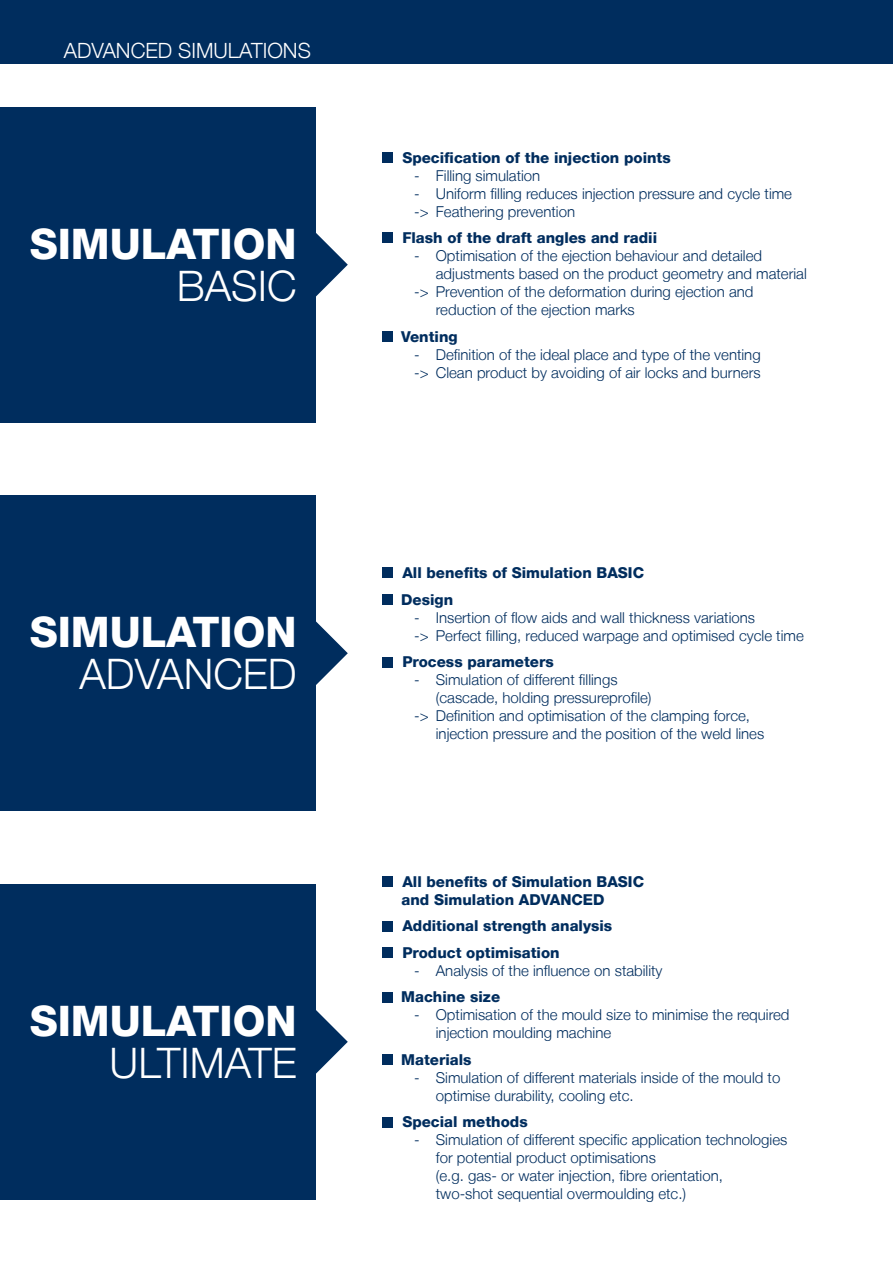
<style>
.page{position:relative;width:893px;height:1263px;background:#fff}
.page>*{position:absolute;margin:0;border:0;box-sizing:border-box;transform-origin:0 0}
.t1{font:800 42px "Helvetica Neue LT";color:#fff}
.t2{font:300 42px "Helvetica Neue LT";color:#fff}
.t3{font:300 21px "Helvetica Neue LT";color:#fff}
.t4{font:300 15px/18px "Helvetica Neue LT";color:#002d5e}
.t5{font:800 15px/26.5px "Helvetica Neue LT";color:#002d5e}
</style>
<div class="page">
<div style="left:383px;top:152px;width:10px;height:10px;background:#002d5e"></div>
<div style="left:383px;top:233px;width:10px;height:10px;background:#002d5e"></div>
<div style="left:383px;top:331px;width:10px;height:11px;background:#002d5e"></div>
<div style="left:0;top:0;width:893px;height:64px;background:#002d5e"></div>
<svg style="left:316px;top:233px;width:32px;height:64px"></svg>
<div style="left:0;top:107px;width:316px;height:315px;background:#002d5e"></div>
<svg style="left:316px;top:621px;width:32px;height:64px"></svg>
<div style="left:0;top:495px;width:316px;height:316px;background:#002d5e"></div>
<div style="left:383px;top:568px;width:10px;height:10px;background:#002d5e"></div>
<div style="left:383px;top:594px;width:10px;height:11px;background:#002d5e"></div>
<div style="left:383px;top:657px;width:10px;height:10px;background:#002d5e"></div>
<svg style="left:316px;top:1010px;width:32px;height:64px"></svg>
<div style="left:0;top:884px;width:316px;height:316px;background:#002d5e"></div>
<div style="left:383px;top:876px;width:10px;height:11px;background:#002d5e"></div>
<div style="left:383px;top:921px;width:10px;height:10px;background:#002d5e"></div>
<div style="left:383px;top:947px;width:10px;height:11px;background:#002d5e"></div>
<div style="left:383px;top:992px;width:10px;height:10px;background:#002d5e"></div>
<div style="left:383px;top:1054px;width:10px;height:11px;background:#002d5e"></div>
<div style="left:383px;top:1117px;width:10px;height:10px;background:#002d5e"></div>
<h2 class="t3" style="left:64px;top:37px;width:249px">ADVANCED SIMULATIONS</h2>
<h1 class="t1" style="left:30px;top:219px;width:268px">SIMULATION</h1>
<h1 class="t2" style="left:177px;top:260px;width:121px">BASIC</h1>
<h1 class="t1" style="left:30px;top:607px;width:268px">SIMULATION</h1>
<h1 class="t2" style="left:79px;top:649px;width:219px">ADVANCED</h1>
<h1 class="t1" style="left:30px;top:996px;width:268px">SIMULATION</h1>
<h1 class="t2" style="left:110px;top:1037px;width:188px">ULTIMATE</h1>
<p class="t5" style="left:402px;top:144px;width:270px">Specification of the injection points</p>
<p class="t4" style="left:414px;top:166px;width:128px">- Filling simulation</p>
<p class="t4" style="left:414px;top:184px;width:379px">- Uniform filling reduces injection pressure and cycle time -&gt; Feathering prevention</p>
<p class="t5" style="left:402px;top:224px;width:256px">Flash of the draft angles and radii</p>
<p class="t4" style="left:414px;top:246px;width:349px">- Optimisation of the ejection behaviour and detailed</p>
<p class="t4" style="left:436px;top:264px;width:372px">adjustments based on the product geometry and material</p>
<p class="t4" style="left:414px;top:282px;width:341px">-&gt; Prevention of the deformation during ejection and</p>
<p class="t4" style="left:436px;top:300px;width:200px">reduction of the ejection marks</p>
<p class="t5" style="left:401px;top:323px;width:58px">Venting</p>
<p class="t4" style="left:414px;top:345px;width:348px">- Definition of the ideal place and type of the venting -&gt; Clean product by avoiding of air locks and burners</p>
<p class="t5" style="left:401px;top:559px;width:244px">All benefits of Simulation BASIC<br>Design</p>
<p class="t4" style="left:414px;top:608px;width:391px">- Insertion of flow aids and wall thickness variations<br>-&gt; Perfect filling, reduced warpage and optimised cycle time</p>
<p class="t5" style="left:402px;top:648px;width:153px">Process parameters</p>
<p class="t4" style="left:414px;top:670px;width:205px">- Simulation of different fillings</p>
<p class="t4" style="left:436px;top:688px;width:217px">(cascade, holding pressureprofile)</p>
<p class="t4" style="left:414px;top:706px;width:337px">-&gt; Definition and optimisation of the clamping force,</p>
<p class="t4" style="left:436px;top:724px;width:330px">injection pressure and the position of the weld lines</p>
<p class="t5" style="left:402px;top:872px;width:244px;line-height:18px">All benefits of Simulation BASIC and Simulation ADVANCED</p>
<p class="t5" style="left:402px;top:912px;width:211px">Additional strength analysis<br>Product optimisation</p>
<p class="t4" style="left:414px;top:961px;width:250px">- Analysis of the influence on stability</p>
<p class="t5" style="left:401px;top:983px;width:100px">Machine size</p>
<p class="t4" style="left:436px;top:1005px;width:355px;text-indent:-22px">- Optimisation of the mould size to minimise the required injection moulding machine</p>
<p class="t5" style="left:401px;top:1046px;width:72px">Materials</p>
<p class="t4" style="left:436px;top:1068px;width:346px;text-indent:-22px">- Simulation of different materials inside of the mould to optimise durability, cooling etc.</p>
<p class="t5" style="left:402px;top:1108px;width:127px">Special methods</p>
<p class="t4" style="left:436px;top:1130px;width:353px;text-indent:-22px">- Simulation of different specific application technologies for potential product optimisations<br>(e.g. gas- or water injection, fibre orientation,<br>two-shot sequential overmoulding etc.)</p>
</div>
